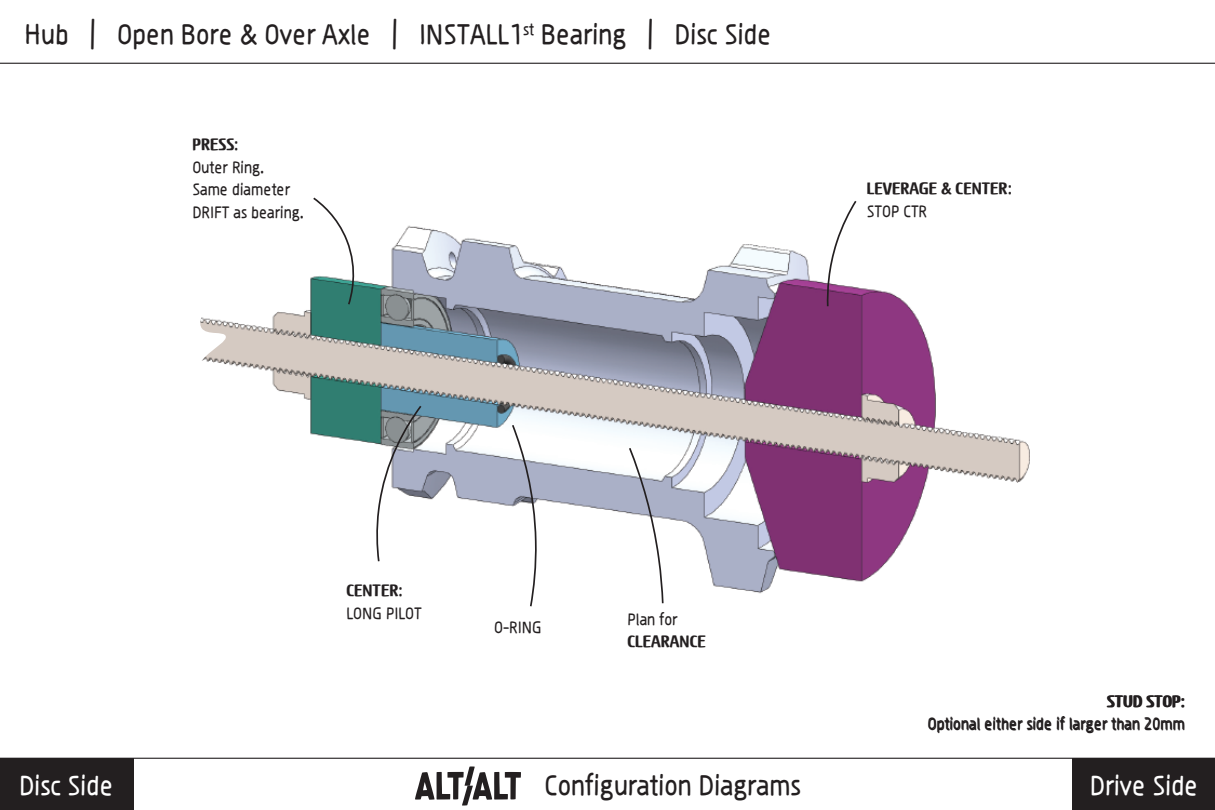
<style>
.page{position:relative;width:1215px;height:810px;background:#fff}
.page>*{position:absolute;margin:0;border:0;box-sizing:border-box;transform-origin:0 0}
.t1{font:27px "Sys Falso";color:#231f20}
.t2{font:26.32px "Sys Falso";color:#fff}
.t3{font:15.75px/22.5px "Sys Falso";color:#231f20}
.t4{font:700 15.75px "Sys Falso";color:#231f20}
</style>
<div class="page">
<svg style="left:415px;top:767px;width:106px;height:39px"></svg>
<hr style="left:0;top:758px;width:1215px;height:1px;background:#231f20">
<hr style="left:0;top:63px;width:1215px;height:1px;background:#231f20">
<div style="left:0;top:758px;width:134px;height:52px;background:#231f20"></div>
<div style="left:1073px;top:758px;width:142px;height:52px;background:#231f20"></div>
<img style="left:200px;top:225px;width:830px;height:369px">
<svg style="left:311px;top:197px;width:48px;height:109px"></svg>
<svg style="left:374px;top:404px;width:49px;height:159px"></svg>
<svg style="left:511px;top:423px;width:25px;height:184px"></svg>
<svg style="left:628px;top:446px;width:37px;height:158px"></svg>
<svg style="left:826px;top:201px;width:32px;height:107px"></svg>
<h1 class="t1" style="left:24px;top:16px;width:749px">Hub | Open Bore &amp; Over Axle | INSTALL1<sup>st</sup> Bearing | Disc Side</h1>
<p class="t4" style="left:192px;top:134px;width:48px">PRESS:</p>
<p class="t3" style="left:192px;top:156px;width:113px">Outer Ring.<br>Same diameter<br>DRIFT as bearing.</p>
<p class="t4" style="left:867px;top:178px;width:147px">LEVERAGE &amp; CENTER:</p>
<p class="t3" style="left:867px;top:200px;width:62px">STOP CTR</p>
<p class="t4" style="left:346px;top:580px;width:58px">CENTER:</p>
<p class="t3" style="left:346px;top:602px;width:77px">LONG PILOT</p>
<p class="t3" style="left:494px;top:616px;width:49px">O-RING</p>
<p class="t3" style="left:627px;top:608px;width:52px">Plan for</p>
<p class="t4" style="left:627px;top:631px;width:80px">CLEARANCE</p>
<p class="t4" style="left:1107px;top:691px;width:80px">STUD STOP:</p>
<p class="t3" style="left:928px;top:713px;width:259px">Optional either side if larger than 20mm</p>
<h2 class="t2" style="left:19px;top:768px;width:96px">Disc Side</h2>
<h1 class="t1" style="left:545px;top:767px;width:258px">Configuration Diagrams</h1>
<h2 class="t2" style="left:1090px;top:768px;width:110px">Drive Side</h2>
</div>
